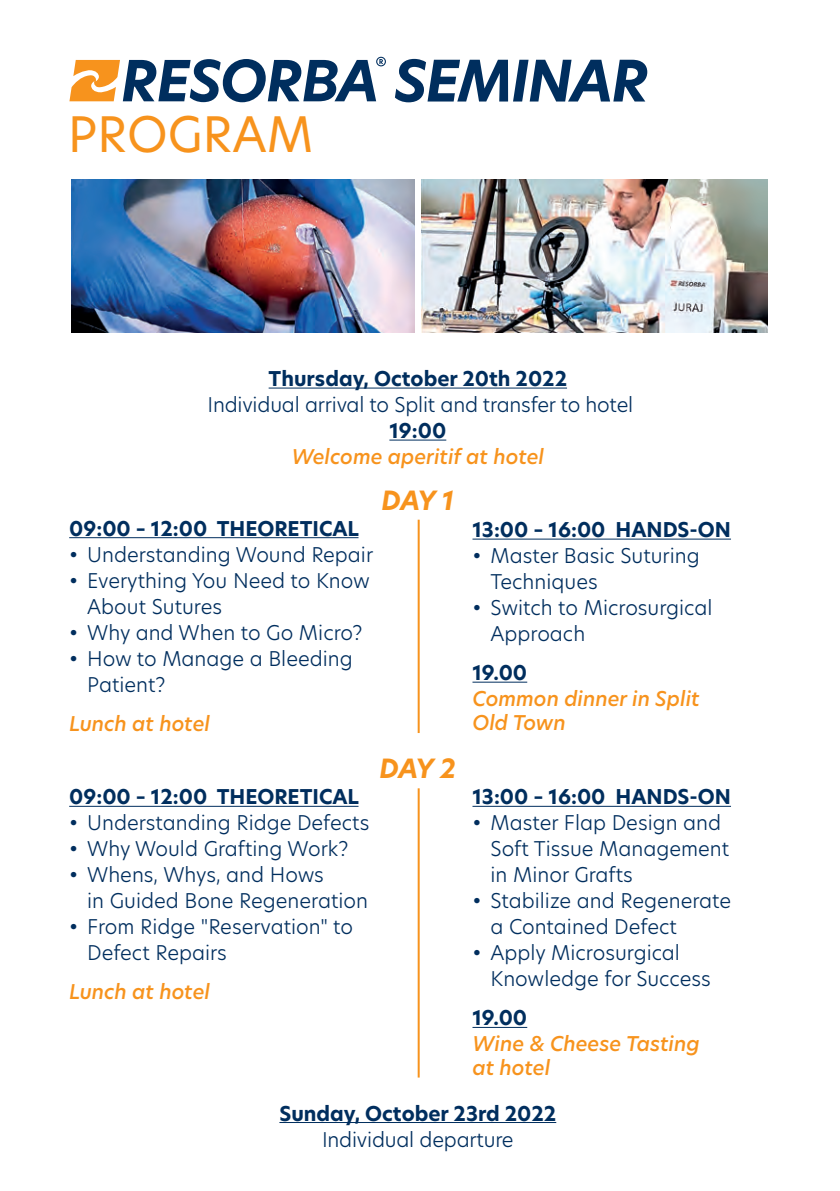
<style>
.page{position:relative;width:840px;height:1191px;background:#fff}
.page>*{position:absolute;margin:0;border:0;box-sizing:border-box;transform-origin:0 0}
.t1{font:48px "Hero New";color:#f7931d}
.t2{font:italic 700 26px "Hero New";letter-spacing:-.055em;color:#f7931d}
.t3{font:300 20px/26px "Hero New";color:#002e5e}
.t4{font:700 20px "Hero New";color:#002e5e}
.t5{font:italic 500 20px/24px "Hero New";color:#f7931d}
</style>
<div class="page">
<svg style="left:395px;top:59px;width:252px;height:43px"></svg>
<svg style="left:69px;top:57px;width:317px;height:45px"></svg>
<hr style="left:268px;top:387px;width:298px;height:1px;background:#002e5e">
<hr style="left:389px;top:439px;width:57px;height:1px;background:#002e5e">
<img style="left:72px;top:179px;width:342px;height:153px">
<img style="left:421px;top:179px;width:346px;height:153px">
<hr style="left:69px;top:537px;width:289px;height:1px;background:#002e5e">
<hr style="left:417px;top:519px;width:2px;height:214px;background:#f7931d">
<hr style="left:472px;top:538px;width:258px;height:1px;background:#002e5e">
<hr style="left:472px;top:681px;width:55px;height:1px;background:#002e5e">
<hr style="left:69px;top:806px;width:289px;height:1px;background:#002e5e">
<hr style="left:472px;top:806px;width:258px;height:1px;background:#002e5e">
<hr style="left:472px;top:1027px;width:55px;height:1px;background:#002e5e">
<hr style="left:417px;top:788px;width:2px;height:289px;background:#f7931d">
<hr style="left:279px;top:1122px;width:277px;height:1px;background:#002e5e">
<h1 class="t1" style="left:68px;top:101px;width:247px">PROGRAM</h1>
<p class="t4" style="left:268px;top:365px;width:300px">Thursday, October 20th 2022</p>
<p class="t3" style="left:207px;top:391px;width:427px">Individual arrival to Split and transfer to hotel</p>
<p class="t4" style="left:389px;top:417px;width:58px">19:00</p>
<p class="t5" style="left:291px;top:444px;width:254px">Welcome aperitif at hotel</p>
<h2 class="t2" style="left:381px;top:483px;width:74px">DAY 1</h2>
<p class="t4" style="left:69px;top:515px;width:291px">09:00 – 12:00 THEORETICAL</p>
<p class="t3" style="left:69px;top:541px;width:305px">• Understanding Wound Repair</p>
<p class="t3" style="left:87px;top:567px;width:284px;text-indent:-18px">• Everything You Need to Know<br>About Sutures</p>
<p class="t3" style="left:69px;top:619px;width:295px">• Why and When to Go Micro?</p>
<p class="t3" style="left:87px;top:645px;width:267px;text-indent:-18px">• How to Manage a Bleeding<br>Patient?</p>
<p class="t5" style="left:69px;top:711px;width:142px">Lunch at hotel</p>
<p class="t4" style="left:472px;top:516px;width:260px">13:00 – 16:00 HANDS-ON</p>
<p class="t3" style="left:490px;top:542px;width:211px;text-indent:-18px">• Master Basic Suturing<br>Techniques</p>
<p class="t3" style="left:490px;top:594px;width:223px;text-indent:-18px">• Switch to Microsurgical<br>Approach</p>
<p class="t4" style="left:472px;top:659px;width:56px">19.00</p>
<p class="t5" style="left:472px;top:686px;width:228px">Common dinner in Split<br>Old Town</p>
<h2 class="t2" style="left:379px;top:750px;width:78px">DAY 2</h2>
<p class="t4" style="left:69px;top:783px;width:291px">09:00 – 12:00 THEORETICAL</p>
<p class="t3" style="left:69px;top:809px;width:301px">• Understanding Ridge Defects</p>
<p class="t3" style="left:69px;top:835px;width:280px">• Why Would Grafting Work?</p>
<p class="t3" style="left:87px;top:861px;width:282px;text-indent:-18px">• Whens, Whys, and Hows<br>in Guided Bone Regeneration</p>
<p class="t3" style="left:87px;top:913px;width:267px;text-indent:-18px">• From Ridge "Reservation" to<br>Defect Repairs</p>
<p class="t5" style="left:69px;top:979px;width:142px">Lunch at hotel</p>
<p class="t4" style="left:472px;top:783px;width:260px">13:00 – 16:00 HANDS-ON</p>
<p class="t3" style="left:490px;top:809px;width:240px;text-indent:-18px">• Master Flap Design and<br>Soft Tissue Management in Minor Grafts</p>
<p class="t3" style="left:490px;top:887px;width:242px;text-indent:-18px">• Stabilize and Regenerate a Contained Defect</p>
<p class="t3" style="left:490px;top:939px;width:222px;text-indent:-18px">• Apply Microsurgical<br>Knowledge for Success</p>
<p class="t4" style="left:472px;top:1004px;width:56px">19.00</p>
<p class="t5" style="left:472px;top:1031px;width:229px">Wine &amp; Cheese Tasting at hotel</p>
<p class="t4" style="left:279px;top:1099px;width:278px">Sunday, October 23rd 2022</p>
<p class="t3" style="left:322px;top:1125px;width:193px">Individual departure</p>
</div>
